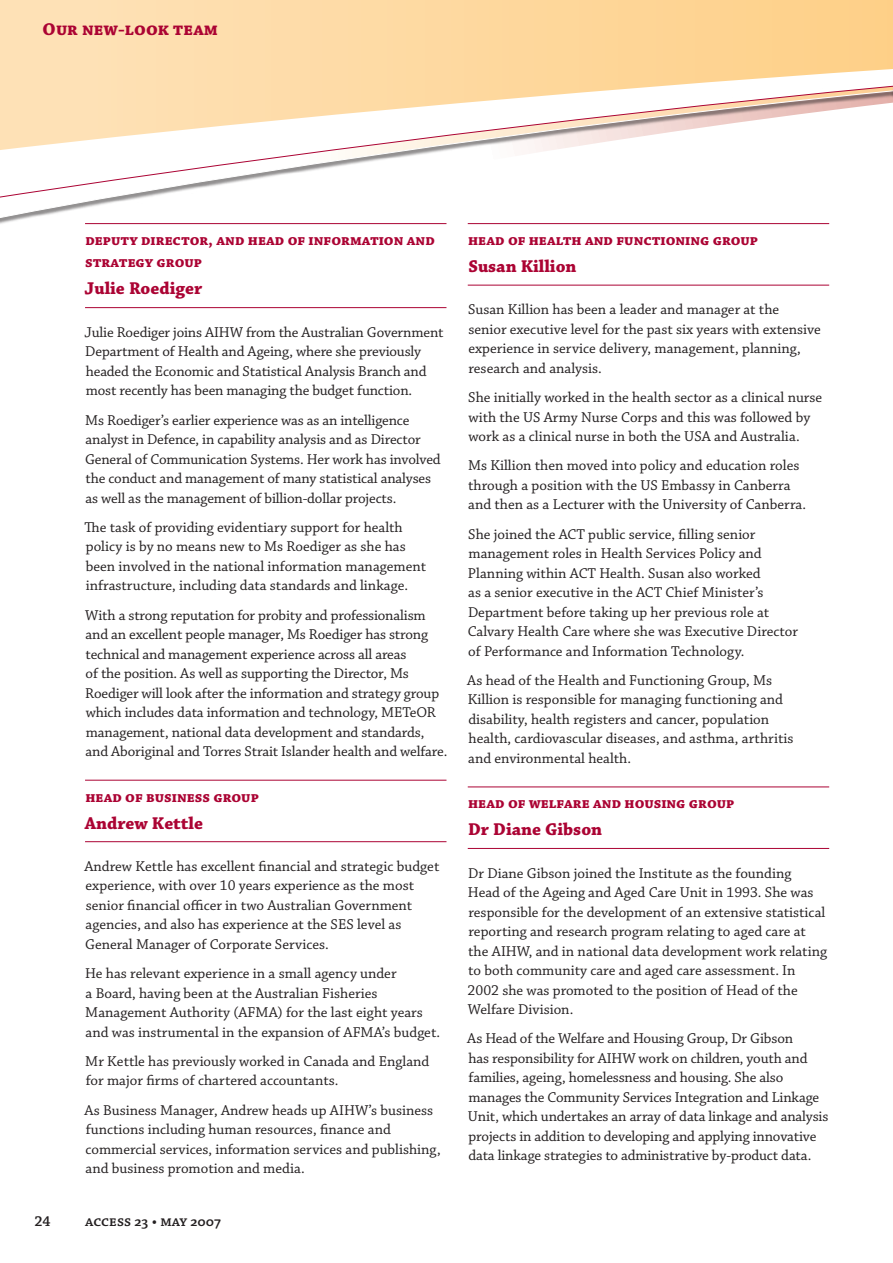
<style>
.page{position:relative;width:893px;height:1263px;background:#fff}
.page>*{position:absolute;margin:0;border:0;box-sizing:border-box;transform-origin:0 0}
.t1{font:700 18px "Chaparral Pro";letter-spacing:.005em;color:#ab0333}
.t2{font:15px/19.5px "Chaparral Pro";color:#231f20}
.t3{font:700 15px/22.5px "Chaparral Pro";color:#ab0333}
.t4{font:600 15px "Chaparral Pro";color:#231f20}
</style>
<div class="page">
<div style="left:0;top:87px;width:893px;height:142px;background:#231f20;opacity:.5"></div>
<svg style="left:0;top:153px;width:892px;height:69px"></svg>
<svg style="left:0;top:0;width:892px;height:153px"></svg>
<hr style="left:890px;top:59px;width:3px;height:61px;background:#231f20;opacity:.5">
<svg style="left:892px;top:0;width:1px;height:229px"></svg>
<hr style="left:85px;top:223px;width:361px;height:1px;background:#ab0333">
<hr style="left:85px;top:307px;width:361px;height:1px;background:#ab0333">
<hr style="left:85px;top:780px;width:361px;height:1px;background:#ab0333">
<hr style="left:85px;top:841px;width:361px;height:1px;background:#ab0333">
<hr style="left:468px;top:223px;width:361px;height:1px;background:#ab0333">
<hr style="left:468px;top:285px;width:361px;height:1px;background:#ab0333">
<hr style="left:468px;top:786px;width:361px;height:1px;background:#ab0333">
<hr style="left:468px;top:848px;width:361px;height:1px;background:#ab0333">
<p class="t1" style="left:43px;top:18px;width:177px">Our new-look team</p>
<p class="t3" style="left:85px;top:230px;width:351px">deputy director, and head of information and strategy group</p>
<p class="t1" style="left:85px;top:278px;width:119px">Julie Roediger</p>
<p class="t2" style="left:85px;top:323px;width:361px">Julie Roediger joins AIHW from the Australian Government Department of Health and Ageing, where she previously headed the Economic and Statistical Analysis Branch and most recently has been managing the budget function.</p>
<p class="t2" style="left:85px;top:411px;width:357px">Ms Roediger’s earlier experience was as an intelligence analyst in Defence, in capability analysis and as Director General of Communication Systems. Her work has involved the conduct and management of many statistical analyses as well as the management of billion-dollar projects.</p>
<p class="t2" style="left:85px;top:518px;width:343px">The task of providing evidentiary support for health policy is by no means new to Ms Roediger as she has been involved in the national information management infrastructure, including data standards and linkage.</p>
<p class="t2" style="left:85px;top:606px;width:362px">With a strong reputation for probity and professionalism and an excellent people manager, Ms Roediger has strong technical and management experience across all areas<br>of the position. As well as supporting the Director, Ms Roediger will look after the information and strategy group which includes data information and technology, METeOR management, national data development and standards, and Aboriginal and Torres Strait Islander health and welfare.</p>
<p class="t3" style="left:85px;top:786px;width:175px">Head of Business Group</p>
<p class="t1" style="left:85px;top:812px;width:120px">Andrew Kettle</p>
<p class="t2" style="left:84px;top:857px;width:356px">Andrew Kettle has excellent financial and strategic budget experience, with over 10 years experience as the most senior financial officer in two Australian Government agencies, and also has experience at the SES level as General Manager of Corporate Services.</p>
<p class="t2" style="left:85px;top:964px;width:354px">He has relevant experience in a small agency under<br>a Board, having been at the Australian Fisheries Management Authority (AFMA) for the last eight years and was instrumental in the expansion of AFMA’s budget.</p>
<p class="t2" style="left:85px;top:1052px;width:346px">Mr Kettle has previously worked in Canada and England for major firms of chartered accountants.</p>
<p class="t2" style="left:84px;top:1101px;width:358px">As Business Manager, Andrew heads up AIHW’s business functions including human resources, finance and commercial services, information services and publishing, and business promotion and media.</p>
<p class="t4" style="left:34px;top:1213px;width:9px">24</p>
<p class="t4" style="left:85px;top:1213px;width:138px">Access 23 • May 2007</p>
<p class="t3" style="left:468px;top:230px;width:292px">Head of Health and Functioning Group</p>
<p class="t1" style="left:468px;top:256px;width:110px">Susan Killion</p>
<p class="t2" style="left:468px;top:300px;width:354px">Susan Killion has been a leader and manager at the senior executive level for the past six years with extensive experience in service delivery, management, planning, research and analysis.</p>
<p class="t2" style="left:468px;top:388px;width:356px">She initially worked in the health sector as a clinical nurse with the US Army Nurse Corps and this was followed by work as a clinical nurse in both the USA and Australia.</p>
<p class="t2" style="left:468px;top:456px;width:338px">Ms Killion then moved into policy and education roles through a position with the US Embassy in Canberra and then as a Lecturer with the University of Canberra.</p>
<p class="t2" style="left:468px;top:525px;width:332px">She joined the ACT public service, filling senior management roles in Health Services Policy and Planning within ACT Health. Susan also worked<br>as a senior executive in the ACT Chief Minister’s Department before taking up her previous role at Calvary Health Care where she was Executive Director of Performance and Information Technology.</p>
<p class="t2" style="left:467px;top:671px;width:328px">As head of the Health and Functioning Group, Ms Killion is responsible for managing functioning and disability, health registers and cancer, population health, cardiovascular diseases, and asthma, arthritis and environmental health.</p>
<p class="t3" style="left:468px;top:793px;width:268px">Head of Welfare and Housing Group</p>
<p class="t1" style="left:468px;top:819px;width:136px">Dr Diane Gibson</p>
<p class="t2" style="left:468px;top:864px;width:361px">Dr Diane Gibson joined the Institute as the founding<br>Head of the Ageing and Aged Care Unit in 1993. She was responsible for the development of an extensive statistical reporting and research program relating to aged care at the AIHW, and in national data development work relating to both community care and aged care assessment. In 2002 she was promoted to the position of Head of the Welfare Division.</p>
<p class="t2" style="left:467px;top:1029px;width:363px">As Head of the Welfare and Housing Group, Dr Gibson<br>has responsibility for AIHW work on children, youth and families, ageing, homelessness and housing. She also manages the Community Services Integration and Linkage Unit, which undertakes an array of data linkage and analysis projects in addition to developing and applying innovative data linkage strategies to administrative by-product data.</p>
</div>
